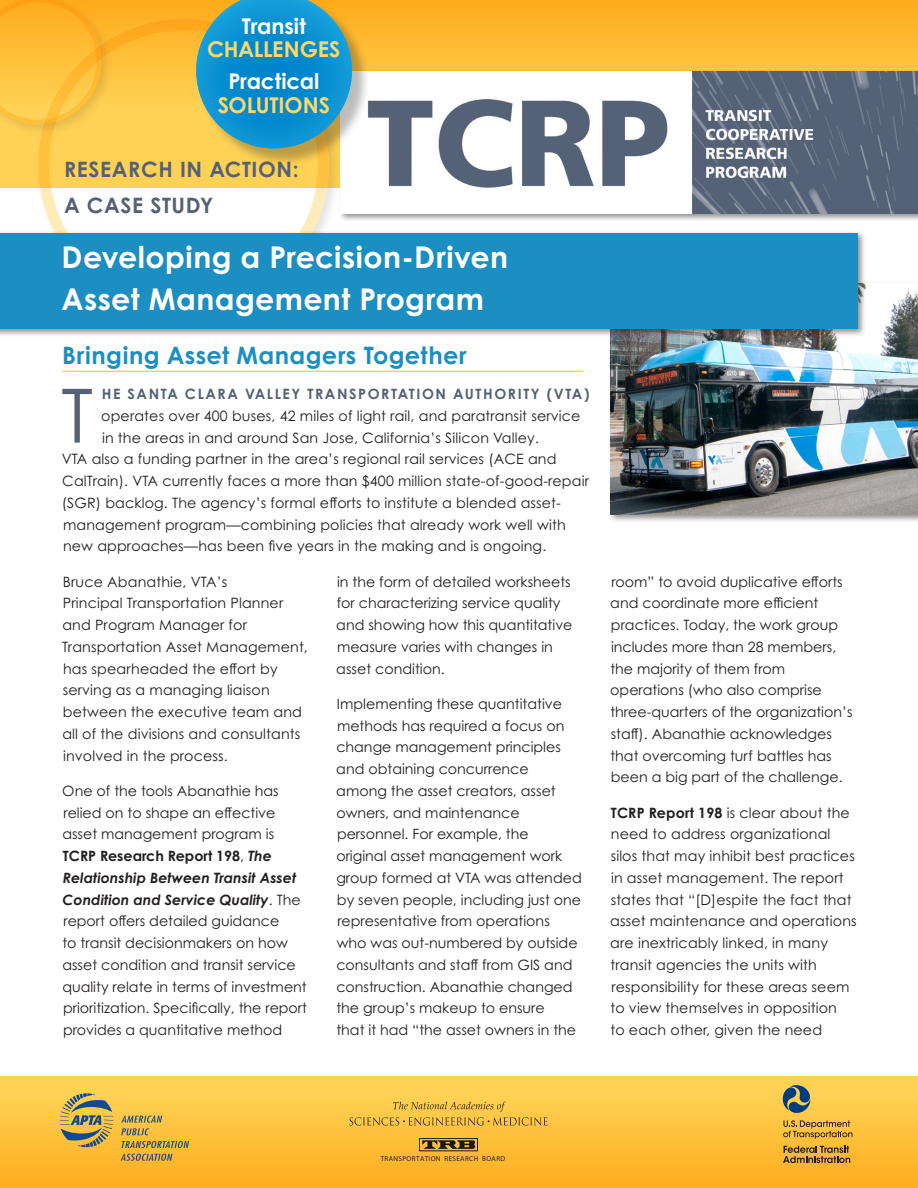
<style>
.page{position:relative;width:918px;height:1188px;background:#fff}
.page>*{position:absolute;margin:0;border:0;box-sizing:border-box;transform-origin:0 0}
.Initial_Paragraph_wi{font:74.85px "Century Gothic Pro";color:#556176}
.Heads{font:700 30px/42px "Century Gothic Pro";letter-spacing:.015em;color:#fff}
.Head_Wiht_Line{font:700 24px "Century Gothic Pro";letter-spacing:.015em;color:#1b8fc1}
.t1{font:700 21.75px/23.5px "Century Gothic Pro";letter-spacing:-.005em;color:#fff;text-align:center}
.t2{font:700 21.75px/23.5px "Century Gothic Pro";letter-spacing:-.01em;color:#ffd667;text-align:center}
.Text_Body{font:700 21.15px "Century Gothic Pro";letter-spacing:.03em;color:#556176}
.Text_Body-2{font:14.25px/21.8px "Century Gothic Pro";color:#231f20}
.Initial_Paragraph_wi-2{font:14.25px "Century Gothic Pro";letter-spacing:.01em;color:#231f20}
.Initial_Paragraph_wi-3{font:700 14.25px "Century Gothic Pro";letter-spacing:.11em;color:#556176}
.t3{font:7.2px "Myriad Pro";letter-spacing:.05em;color:#231f20}
.s1{color:#fff}
.s2{color:#ffd667}
.s3{font-weight:700}
.s4{font-weight:700;font-style:italic}
</style>
<div class="page">
<div style="left:608px;top:281px;width:310px;height:242px;background:#231f20;opacity:.5"></div>
<img style="left:610px;top:283px;width:308px;height:231px">
<svg style="left:115px;top:0;width:803px;height:69px;background:#ffb62c"></svg>
<div style="left:338px;top:69px;width:580px;height:153px;background:#231f20;opacity:.5"></div>
<img style="left:342px;top:72px;width:576px;height:141px">
<div style="left:34px;top:16px;width:308px;height:307px;background:#231f20;opacity:.3"></div>
<svg style="left:44px;top:25px;width:280px;height:280px;fill:#ffd255"></svg>
<div style="left:38px;top:19px;width:291px;height:291px;border:11px solid #ffd255;border-radius:50%"></div>
<div style="left:0;top:0;width:115px;height:138px;background:#231f20;opacity:.3"></div>
<svg style="left:0;top:0;width:102px;height:124px;background:#fdbc37"></svg>
<div style="left:199px;top:0;width:172px;height:167px;background:#231f20;opacity:.3"></div>
<img style="left:196px;top:0;width:156px;height:148px">
<div style="left:0;top:1079px;width:918px;height:109px;background:linear-gradient(to bottom,#ffd65b,#ffad1e)"></div>
<svg style="left:783px;top:1085px;width:27px;height:28px"></svg>
<svg style="left:783px;top:1146px;width:67px;height:17px"></svg>
<svg style="left:783px;top:1120px;width:69px;height:19px"></svg>
<div style="left:419px;top:1138px;width:59px;height:13px;border:1px solid #211e1e"></div>
<svg style="left:422px;top:1140px;width:53px;height:9px"></svg>
<img style="left:348px;top:1100px;width:201px;height:27px">
<svg style="left:59px;top:1093px;width:54px;height:54px;background:#b6a05b"></svg>
<svg style="left:121px;top:1116px;width:41px;height:19px"></svg>
<svg style="left:122px;top:1141px;width:67px;height:7px"></svg>
<svg style="left:121px;top:1154px;width:52px;height:7px"></svg>
<div style="left:0;top:230px;width:866px;height:107px;background:#231f20;opacity:.5"></div>
<div style="left:0;top:233px;width:857px;height:95px;background:#1b8fc1"></div>
<hr style="left:62px;top:371px;width:521px;height:1px;background:#ffd255">
<p class="t2" style="left:207px;top:14px;width:135px"><span class="s1">Transit<br></span>CHALLENGES</p>
<p class="t1" style="left:218px;top:69px;width:114px">Practical<br><span class="s2">SOLUTIONS</span></p>
<p class="Text_Body" style="left:64px;top:157px;width:236px">RESEARCH IN ACTION:</p>
<p class="Text_Body" style="left:64px;top:192px;width:151px">A CASE STUDY</p>
<p class="Heads" style="left:62px;top:236px;width:448px">Developing a Precision-Driven<br>Asset Management Program</p>
<p class="Head_Wiht_Line" style="left:62px;top:340px;width:406px">Bringing Asset Managers Together</p>
<p class="Initial_Paragraph_wi" style="left:61px;top:370px;width:33px">T</p>
<p class="Initial_Paragraph_wi-3" style="left:102px;top:385px;width:489px">HE SANTA CLARA VALLEY TRANSPORTATION AUTHORITY (VTA)</p>
<p class="Initial_Paragraph_wi-2" style="left:101px;top:407px;width:481px">operates over 400 buses, 42 miles of light rail, and paratransit service</p>
<p class="Initial_Paragraph_wi-2" style="left:102px;top:429px;width:438px">in the areas in and around San Jose, California’s Silicon Valley.</p>
<p class="Initial_Paragraph_wi-2" style="left:62px;top:451px;width:496px">VTA also a funding partner in the area’s regional rail services (ACE and</p>
<p class="Initial_Paragraph_wi-2" style="left:62px;top:472px;width:528px">CalTrain). VTA currently faces a more than $400 million state-of-good-repair</p>
<p class="Initial_Paragraph_wi-2" style="left:62px;top:494px;width:501px">(SGR) backlog. The agency’s formal efforts to institute a blended asset-</p>
<p class="Initial_Paragraph_wi-2" style="left:63px;top:516px;width:504px">management program—combining policies that already work well with</p>
<p class="Initial_Paragraph_wi-2" style="left:63px;top:538px;width:485px">new approaches—has been five years in the making and is ongoing.</p>
<p class="Text_Body-2" style="left:62px;top:570px;width:247px">Bruce Abanathie, VTA’s<br>Principal Transportation Planner and Program Manager for<br>Transportation Asset Management, has spearheaded the effort by serving as a managing liaison between the executive team and all of the divisions and consultants involved in the process.</p>
<p class="Text_Body-2" style="left:62px;top:780px;width:246px">One of the tools Abanathie has relied on to shape an effective asset management program is <span class="s3">TCRP Research Report 198</span>, <span class="s4">The Relationship Between Transit Asset Condition and Service Quality</span>. The report offers detailed guidance<br>to transit decisionmakers on how asset condition and transit service quality relate in terms of investment prioritization. Specifically, the report provides a quantitative method</p>
<p class="Text_Body-2" style="left:336px;top:570px;width:238px">in the form of detailed worksheets for characterizing service quality and showing how this quantitative measure varies with changes in asset condition.</p>
<p class="Text_Body-2" style="left:336px;top:693px;width:247px">Implementing these quantitative methods has required a focus on change management principles and obtaining concurrence among the asset creators, asset owners, and maintenance personnel. For example, the<br>original asset management work group formed at VTA was attended by seven people, including just one representative from operations who was out-numbered by outside consultants and staff from GIS and construction. Abanathie changed the group’s makeup to ensure<br>that it had “the asset owners in the</p>
<p class="Text_Body-2" style="left:610px;top:570px;width:244px">room” to avoid duplicative efforts and coordinate more efficient practices. Today, the work group includes more than 28 members, the majority of them from operations (who also comprise three-quarters of the organization’s staff). Abanathie acknowledges that overcoming turf battles has been a big part of the challenge.</p>
<p class="Text_Body-2" style="left:610px;top:801px;width:248px"><span class="s3">TCRP Report 198</span> is clear about the need to address organizational silos that may inhibit best practices in asset management. The report states that “[D]espite the fact that asset maintenance and operations are inextricably linked, in many transit agencies the units with responsibility for these areas seem to view themselves in opposition<br>to each other, given the need</p>
<p class="t3" style="left:381px;top:1154px;width:126px">TRANSPORTATION RESEARCH BOARD</p>
</div>
